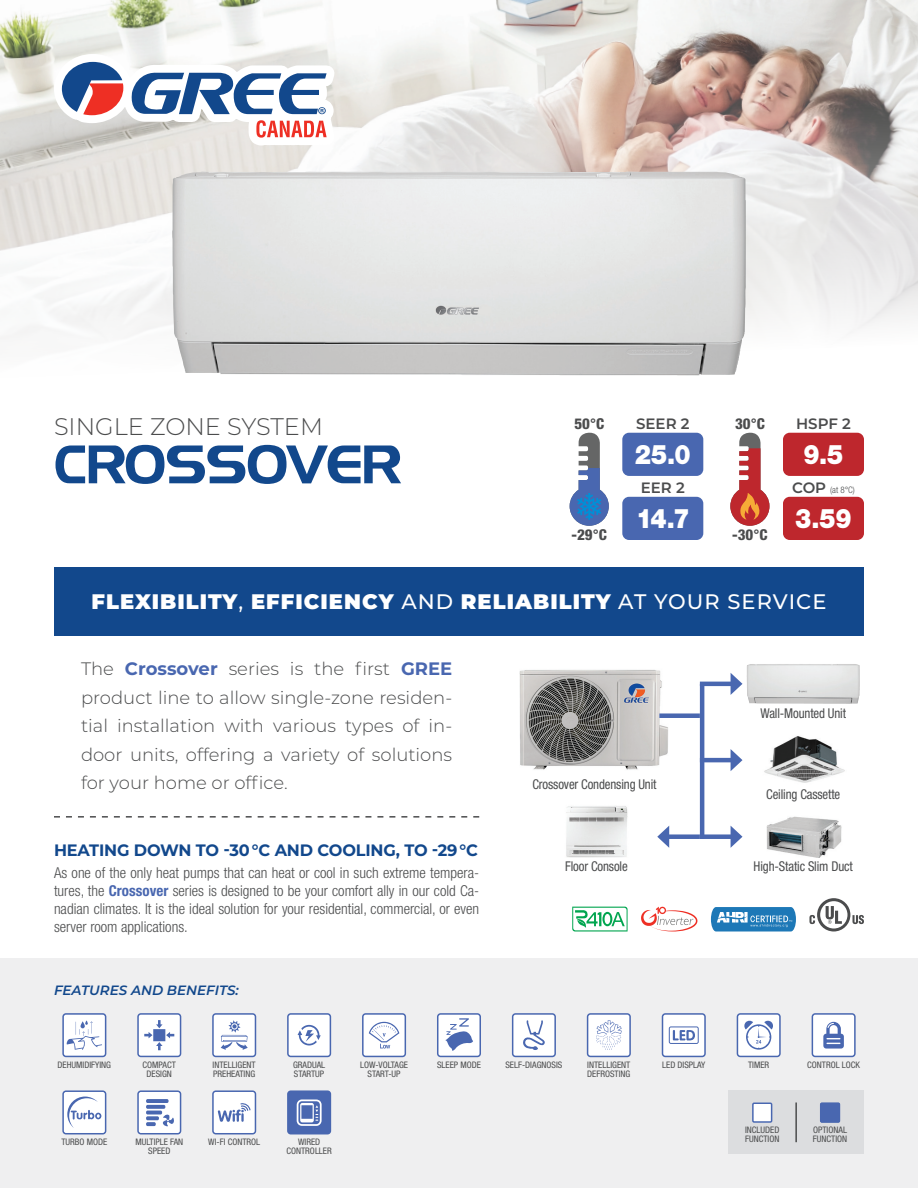
<style>
.page{position:relative;width:918px;height:1188px;background:#fff}
.page>*{position:absolute;margin:0;border:0;box-sizing:border-box;transform-origin:0 0}
.t1{font:54px "Denmark";letter-spacing:-.01em;color:#12488c;scale:.93 1}
.t2{font:900 27px "Helvetica Neue LT Std";color:#fff;scale:.9 1}
.t3{font:300 24px "Montserrat";color:#4b4c4d}
.t4{font:900 21px "Montserrat";letter-spacing:.05em;color:#fff}
.t5{font:300 18px/28.5px "Montserrat";color:#4b4c4d;text-align:justify}
.t6{font:700 16.5px "Montserrat";letter-spacing:-.01em;color:#12488c}
.t7{font:300 condensed 15px/18px "Helvetica Neue LT Std";color:#4b4c4d;text-align:justify}
.t8{font:800 condensed 15px "Helvetica Neue LT Std";color:#4b4c4d}
.t9{font:600 15px "Montserrat";color:#4b4c4d}
.t10{font:condensed 13.5px "Helvetica Neue LT Std";letter-spacing:-.01em;color:#4b4c4d;scale:.95 1}
.t11{font:italic 600 13.5px "Montserrat";color:#12488c}
.t12{font:condensed 9px/9px "Helvetica Neue LT Std";color:#4b4c4d}
.t13{font:300 condensed 9px "Helvetica Neue LT Std";color:#4b4c4d}
.s1{font-family:"Montserrat";font-weight:600;font-stretch:normal;font-size:15px}
.s2{font-weight:500}
.s3{font-weight:700;color:#4967b0}
</style>
<div class="page">
<div style="left:0;top:958px;width:918px;height:230px;background:#efeff0"></div>
<img style="left:0;top:0;width:918px;height:339px">
<svg style="left:62px;top:1090px;width:44px;height:44px"></svg>
<div style="left:213px;top:1014px;width:42px;height:42px;background:#fff;border-radius:3px"></div>
<div style="left:212px;top:1013px;width:44px;height:44px;border:2px solid #4967b0;border-radius:3px"></div>
<svg style="left:221px;top:1020px;width:27px;height:30px"></svg>
<svg style="left:737px;top:1013px;width:44px;height:44px"></svg>
<svg style="left:812px;top:1013px;width:44px;height:44px"></svg>
<svg style="left:587px;top:1013px;width:44px;height:44px"></svg>
<svg style="left:437px;top:1013px;width:44px;height:44px"></svg>
<svg style="left:62px;top:1013px;width:44px;height:44px"></svg>
<svg style="left:662px;top:1013px;width:44px;height:44px"></svg>
<div style="left:287px;top:1090px;width:44px;height:44px;border:2px solid #4967b0;border-radius:3px"></div>
<svg style="left:288px;top:1091px;width:42px;height:43px;background:#657ebc"></svg>
<svg style="left:512px;top:1013px;width:44px;height:44px"></svg>
<svg style="left:809px;top:898px;width:55px;height:34px"></svg>
<svg style="left:572px;top:907px;width:56px;height:25px"></svg>
<svg style="left:711px;top:907px;width:85px;height:25px;background:#4a93c5"></svg>
<svg style="left:641px;top:907px;width:56px;height:25px"></svg>
<div style="left:728px;top:1090px;width:136px;height:64px;background:#dcdddf"></div>
<div style="left:820px;top:1103px;width:20px;height:19px;background:#4967b0"></div>
<div style="left:820px;top:1103px;width:20px;height:20px;border:2px solid #4967b0"></div>
<hr style="left:795px;top:1103px;width:2px;height:39px;background:#4b4c4d">
<div style="left:752px;top:1103px;width:20px;height:19px;background:#fff"></div>
<div style="left:752px;top:1103px;width:20px;height:20px;border:2px solid #4967b0"></div>
<div style="left:54px;top:567px;width:810px;height:69px;background:#12488c"></div>
<svg style="left:54px;top:816px;width:425px;height:2px"></svg>
<img style="left:357px;top:171px;width:389px;height:205px">
<div style="left:138px;top:1014px;width:43px;height:42px;background:#fff;border-radius:3px"></div>
<div style="left:137px;top:1013px;width:44px;height:44px;border:2px solid #4967b0;border-radius:3px"></div>
<svg style="left:144px;top:1020px;width:30px;height:30px"></svg>
<div style="left:213px;top:1091px;width:42px;height:43px;background:#fff;border-radius:3px"></div>
<div style="left:212px;top:1090px;width:44px;height:44px;border:2px solid #4967b0;border-radius:3px"></div>
<svg style="left:218px;top:1103px;width:33px;height:19px"></svg>
<div style="left:363px;top:1014px;width:42px;height:42px;background:#fff;border-radius:3px"></div>
<div style="left:362px;top:1013px;width:44px;height:44px;border:2px solid #4967b0;border-radius:3px"></div>
<svg style="left:369px;top:1022px;width:30px;height:27px"></svg>
<svg style="left:137px;top:1090px;width:44px;height:44px"></svg>
<svg style="left:287px;top:1013px;width:44px;height:44px"></svg>
<svg style="left:46px;top:0;width:311px;height:375px"></svg>
<svg style="left:62px;top:62px;width:265px;height:76px"></svg>
<div style="left:783px;top:433px;width:81px;height:43px;background:#be272d;border-radius:7px"></div>
<div style="left:783px;top:497px;width:81px;height:43px;background:#be272d;border-radius:7px"></div>
<svg style="left:730px;top:433px;width:39px;height:93px"></svg>
<div style="left:622px;top:433px;width:81px;height:43px;background:#4967b0;border-radius:7px"></div>
<div style="left:622px;top:497px;width:81px;height:43px;background:#4967b0;border-radius:7px"></div>
<svg style="left:570px;top:433px;width:39px;height:93px"></svg>
<img style="left:566px;top:806px;width:62px;height:52px">
<img style="left:520px;top:670px;width:148px;height:100px">
<img style="left:747px;top:664px;width:113px;height:40px">
<img style="left:764px;top:736px;width:81px;height:47px">
<img style="left:766px;top:816px;width:76px;height:42px">
<div style="left:659px;top:713px;width:41px;height:5px;background:#4967b0"></div>
<hr style="left:700px;top:682px;width:35px;height:4px;background:#4967b0">
<svg style="left:731px;top:673px;width:11px;height:22px"></svg>
<hr style="left:700px;top:758px;width:35px;height:4px;background:#4967b0">
<svg style="left:731px;top:749px;width:11px;height:22px"></svg>
<div style="left:700px;top:834px;width:35px;height:5px;background:#4967b0"></div>
<svg style="left:731px;top:826px;width:11px;height:22px"></svg>
<hr style="left:700px;top:684px;width:4px;height:155px;background:#4967b0">
<div style="left:665px;top:834px;width:35px;height:5px;background:#4967b0"></div>
<svg style="left:657px;top:826px;width:12px;height:22px"></svg>
<h3 class="t3" style="left:54px;top:410px;width:270px">SINGLE ZONE SYSTEM</h3>
<h1 class="t1" style="left:54px;top:432px;width:374px">CROSSOVER</h1>
<h3 class="t8" style="left:574px;top:415px;width:31px">50°C</h3>
<h3 class="t8" style="left:572px;top:525px;width:37px">-29°C</h3>
<h3 class="t9" style="left:636px;top:413px;width:55px">SEER 2</h3>
<h2 class="t2" style="left:635px;top:438px;width:64px">25.0</h2>
<h3 class="t9" style="left:641px;top:477px;width:45px">EER 2</h3>
<h2 class="t2" style="left:636px;top:502px;width:61px">14.7</h2>
<h3 class="t8" style="left:735px;top:415px;width:31px">30°C</h3>
<h3 class="t8" style="left:732px;top:525px;width:37px">-30°C</h3>
<h3 class="t9" style="left:796px;top:413px;width:56px">HSPF 2</h3>
<h2 class="t2" style="left:804px;top:438px;width:46px">9.5</h2>
<p class="t13" style="left:792px;top:485px;width:64px"><span class="s1">COP</span> (at 8°C)</p>
<h2 class="t2" style="left:795px;top:502px;width:64px">3.59</h2>
<h3 class="t4" style="left:91px;top:585px;width:737px">FLEXIBILITY<span class="s2">,</span> EFFICIENCY <span class="s2">AND</span> RELIABILITY <span class="s2">AT YOUR SERVICE</span></h3>
<h3 class="t5" style="left:81px;top:654px;width:373px">The <span class="s3">Crossover</span> series is the first <span class="s3">GREE </span>product line to allow single-zone residen&shy;tial installation with various types of in&shy;door units, offering a variety of solutions for your home or office.</h3>
<h3 class="t6" style="left:54px;top:838px;width:426px">HEATING DOWN TO -30 °C AND COOLING, TO -29 °C</h3>
<p class="t7" style="left:54px;top:863px;width:427px">As one of the only heat pumps that can heat or cool in such extreme tempera&shy;tures, the <span class="s3">Crossover</span> series is designed to be your comfort ally in our cold Ca&shy;nadian climates. It is the ideal solution for your residential, commercial, or even server room applications.</p>
<h3 class="t11" style="left:54px;top:981px;width:186px">FEATURES AND BENEFITS:</h3>
<h3 class="t10" style="left:532px;top:776px;width:132px">Crossover Condensing Unit</h3>
<h3 class="t10" style="left:760px;top:705px;width:92px">Wall-Mounted Unit</h3>
<h3 class="t10" style="left:766px;top:787px;width:79px">Ceiling Cassette</h3>
<h3 class="t10" style="left:565px;top:859px;width:67px">Floor Console</h3>
<h3 class="t10" style="left:754px;top:859px;width:106px">High-Static Slim Duct</h3>
<p class="t12" style="left:213px;top:1060px;width:45px">INTELLIGENT<br>PREHEATING</p>
<p class="t12" style="left:587px;top:1060px;width:45px">INTELLIGENT</p>
<p class="t12" style="left:748px;top:1060px;width:23px">TIMER</p>
<p class="t12" style="left:807px;top:1060px;width:54px">CONTROL LOCK</p>
<p class="t12" style="left:58px;top:1060px;width:55px">DEHUMIDIFYING</p>
<p class="t12" style="left:437px;top:1060px;width:45px">SLEEP MODE</p>
<p class="t12" style="left:662px;top:1060px;width:45px">LED DISPLAY</p>
<p class="t12" style="left:143px;top:1060px;width:35px;text-align:center">COMPACT<br>DESIGN</p>
<p class="t12" style="left:360px;top:1060px;width:49px;text-align:center">LOW-VOLTAGE<br>START-UP</p>
<p class="t12" style="left:293px;top:1060px;width:34px">GRADUAL<br>STARTUP</p>
<p class="t12" style="left:505px;top:1060px;width:58px">SELF-DIAGNOSIS</p>
<p class="t12" style="left:587px;top:1069px;width:45px">DEFROSTING</p>
<p class="t12" style="left:61px;top:1138px;width:47px">TURBO MODE</p>
<p class="t12" style="left:135px;top:1138px;width:49px;text-align:center">MULTIPLE FAN<br>SPEED</p>
<p class="t12" style="left:208px;top:1138px;width:54px">WI-FI CONTROL</p>
<p class="t12" style="left:286px;top:1138px;width:47px;text-align:center">WIRED<br>CONTROLLER</p>
<p class="t12" style="left:745px;top:1125px;width:36px">INCLUDED<br>FUNCTION</p>
<p class="t12" style="left:813px;top:1125px;width:36px">OPTIONAL<br>FUNCTION</p>
</div>
